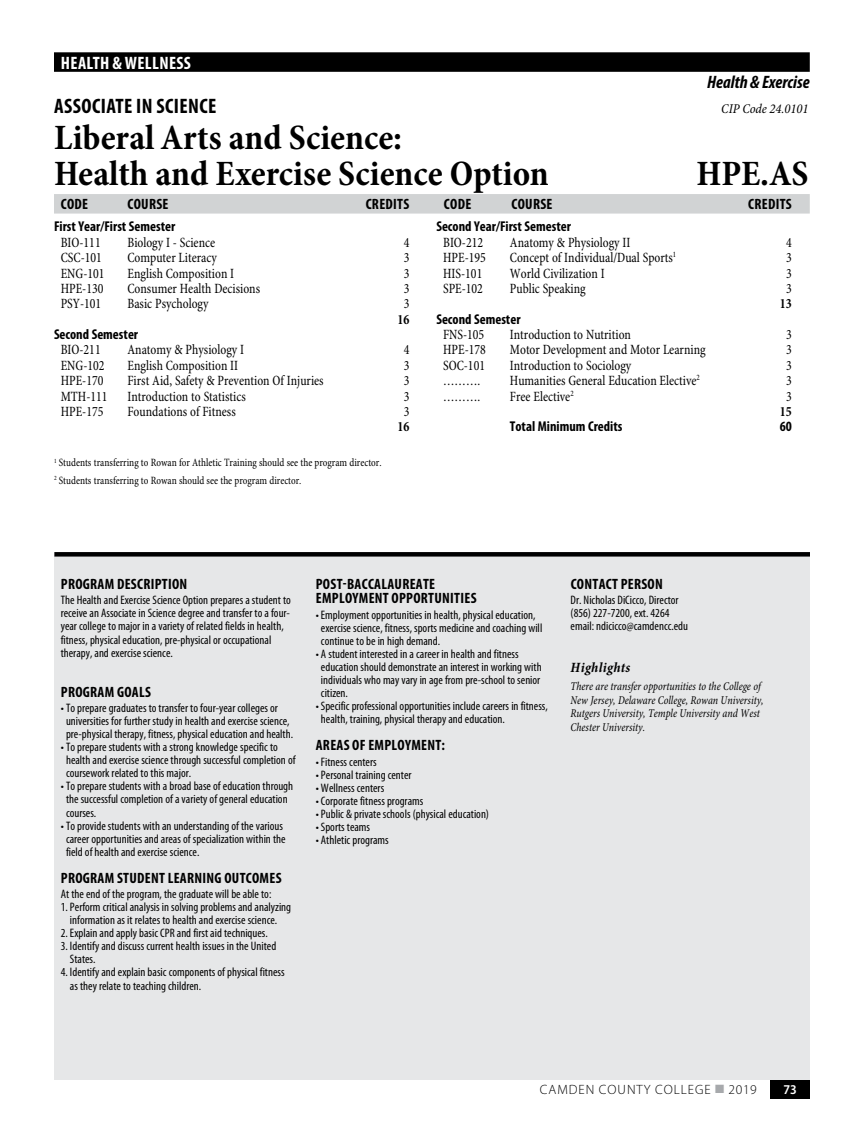
<style>
.page{position:relative;width:864px;height:1134px;background:#fff}
.page>*{position:absolute;margin:0;border:0;box-sizing:border-box;transform-origin:0 0}
.t1{font:700 condensed 36px/36px "Minion Pro";color:#000}
.t2{font:700 condensed 21px "Myriad Pro";letter-spacing:.02em;color:#000}
.t3{font:700 condensed 18px "Myriad Pro";letter-spacing:.02em;color:#fff}
.t4{font:italic 700 condensed 18px "Myriad Pro";color:#000}
.t5{font:700 condensed 15px/14.2px "Myriad Pro";letter-spacing:.02em;color:#000}
.t6{font:condensed 14.25px "Minion Pro";color:#000;scale:.9 1}
.t7{font:700 condensed 14.25px "Myriad Pro";color:#000}
.t8{font:italic 700 condensed 14.25px "Minion Pro";letter-spacing:.025em;color:#000}
.t9{font:700 condensed 14.25px "Minion Pro";color:#000;scale:.9 1}
.t10{font:300 13.5px "Myriad Pro";letter-spacing:.07em;color:#000}
.t11{font:italic condensed 13.5px "Minion Pro";color:#000}
.t12{font:600 semi-condensed 13.5px "Myriad Pro";color:#fff}
.t13{font:condensed 12.3px/13px "Myriad Pro";color:#000}
.t14{font:italic condensed 12px/13.5px "Minion Pro";color:#000;scale:.9 1}
.t15{font:condensed 11.25px/17.9px "Minion Pro";color:#000;scale:.9 1}
.s1{color:#a7a9ac}
</style>
<div class="page">
<div style="left:771px;top:1080px;width:39px;height:18px;background:#000"></div>
<div style="left:54px;top:557px;width:756px;height:523px;background:#e6e7e8"></div>
<div style="left:54px;top:552px;width:756px;height:5px;background:#000"></div>
<div style="left:54px;top:52px;width:756px;height:20px;background:#000"></div>
<div style="left:54px;top:194px;width:756px;height:20px;background:#d1d3d4"></div>
<h3 class="t3" style="left:61px;top:52px;width:132px">HEALTH &amp; WELLNESS</h3>
<h3 class="t4" style="left:707px;top:71px;width:104px">Health &amp; Exercise</h3>
<h2 class="t2" style="left:54px;top:92px;width:164px">ASSOCIATE IN SCIENCE</h2>
<p class="t11" style="left:721px;top:100px;width:89px">CIP Code 24.0101</p>
<h1 class="t1" style="left:54px;top:120px;width:496px">Liberal Arts and Science:<br>Health and Exercise Science Option</h1>
<h1 class="t1" style="left:696px;top:156px;width:114px">HPE.AS</h1>
<p class="t5" style="left:61px;top:197px;width:29px">CODE</p>
<p class="t5" style="left:127px;top:197px;width:43px">COURSE</p>
<p class="t5" style="left:366px;top:197px;width:45px">CREDITS</p>
<p class="t5" style="left:444px;top:197px;width:29px">CODE</p>
<p class="t5" style="left:511px;top:197px;width:43px">COURSE</p>
<p class="t5" style="left:748px;top:197px;width:45px">CREDITS</p>
<p class="t7" style="left:54px;top:218px;width:123px">First Year/First Semester</p>
<p class="t6" style="left:61px;top:234px;width:46px">BIO-111</p>
<p class="t6" style="left:128px;top:234px;width:99px">Biology I - Science</p>
<p class="t6" style="left:404px;top:234px;width:8px">4</p>
<p class="t6" style="left:61px;top:249px;width:47px">CSC-101</p>
<p class="t6" style="left:128px;top:249px;width:101px">Computer Literacy</p>
<p class="t6" style="left:404px;top:249px;width:8px">3</p>
<p class="t6" style="left:61px;top:264px;width:50px">ENG-101</p>
<p class="t6" style="left:128px;top:264px;width:120px">English Composition I</p>
<p class="t6" style="left:404px;top:264px;width:8px">3</p>
<p class="t6" style="left:61px;top:280px;width:49px">HPE-130</p>
<p class="t6" style="left:128px;top:280px;width:149px">Consumer Health Decisions</p>
<p class="t6" style="left:404px;top:280px;width:8px">3</p>
<p class="t6" style="left:61px;top:295px;width:47px">PSY-101</p>
<p class="t6" style="left:128px;top:295px;width:92px">Basic Psychology</p>
<p class="t6" style="left:404px;top:295px;width:8px">3</p>
<p class="t9" style="left:398px;top:311px;width:15px">16</p>
<p class="t7" style="left:54px;top:325px;width:86px">Second Semester</p>
<p class="t6" style="left:61px;top:341px;width:46px">BIO-211</p>
<p class="t6" style="left:128px;top:341px;width:131px">Anatomy &amp; Physiology I</p>
<p class="t6" style="left:404px;top:341px;width:8px">4</p>
<p class="t6" style="left:61px;top:357px;width:50px">ENG-102</p>
<p class="t6" style="left:128px;top:357px;width:124px">English Composition II</p>
<p class="t6" style="left:404px;top:357px;width:8px">3</p>
<p class="t6" style="left:61px;top:372px;width:49px">HPE-170</p>
<p class="t6" style="left:128px;top:372px;width:220px">First Aid, Safety &amp; Prevention Of Injuries</p>
<p class="t6" style="left:404px;top:372px;width:8px">3</p>
<p class="t6" style="left:61px;top:387px;width:54px">MTH-111</p>
<p class="t6" style="left:128px;top:387px;width:133px">Introduction to Statistics</p>
<p class="t6" style="left:404px;top:387px;width:8px">3</p>
<p class="t6" style="left:61px;top:403px;width:49px">HPE-175</p>
<p class="t6" style="left:128px;top:403px;width:122px">Foundations of Fitness</p>
<p class="t6" style="left:404px;top:403px;width:8px">3</p>
<p class="t9" style="left:398px;top:418px;width:15px">16</p>
<p class="t7" style="left:436px;top:218px;width:136px">Second Year/First Semester</p>
<p class="t6" style="left:443px;top:234px;width:46px">BIO-212</p>
<p class="t6" style="left:510px;top:234px;width:135px">Anatomy &amp; Physiology II</p>
<p class="t6" style="left:786px;top:234px;width:8px">4</p>
<p class="t6" style="left:443px;top:249px;width:49px">HPE-195</p>
<p class="t6" style="left:510px;top:249px;width:186px">Concept of Individual/Dual Sports<sup>1</sup></p>
<p class="t6" style="left:786px;top:249px;width:8px">3</p>
<p class="t6" style="left:443px;top:264px;width:45px">HIS-101</p>
<p class="t6" style="left:510px;top:264px;width:107px">World Civilization I</p>
<p class="t6" style="left:786px;top:264px;width:8px">3</p>
<p class="t6" style="left:443px;top:280px;width:46px">SPE-102</p>
<p class="t6" style="left:510px;top:280px;width:86px">Public Speaking</p>
<p class="t6" style="left:786px;top:280px;width:8px">3</p>
<p class="t9" style="left:780px;top:295px;width:15px">13</p>
<p class="t7" style="left:436px;top:310px;width:86px">Second Semester</p>
<p class="t6" style="left:443px;top:326px;width:47px">FNS-105</p>
<p class="t6" style="left:510px;top:326px;width:136px">Introduction to Nutrition</p>
<p class="t6" style="left:786px;top:326px;width:8px">3</p>
<p class="t6" style="left:443px;top:341px;width:49px">HPE-178</p>
<p class="t6" style="left:510px;top:341px;width:219px">Motor Development and Motor Learning</p>
<p class="t6" style="left:786px;top:341px;width:8px">3</p>
<p class="t6" style="left:443px;top:357px;width:48px">SOC-101</p>
<p class="t6" style="left:510px;top:357px;width:137px">Introduction to Sociology</p>
<p class="t6" style="left:786px;top:357px;width:8px">3</p>
<p class="t6" style="left:443px;top:372px;width:43px">……….</p>
<p class="t6" style="left:510px;top:372px;width:213px">Humanities General Education Elective<sup>2</sup></p>
<p class="t6" style="left:786px;top:372px;width:8px">3</p>
<p class="t6" style="left:443px;top:387px;width:43px">……….</p>
<p class="t6" style="left:510px;top:387px;width:72px">Free Elective<sup>2</sup></p>
<p class="t6" style="left:786px;top:387px;width:8px">3</p>
<p class="t9" style="left:780px;top:403px;width:15px">15</p>
<p class="t7" style="left:510px;top:418px;width:114px">Total Minimum Credits</p>
<p class="t7" style="left:780px;top:418px;width:14px">60</p>
<p class="t15" style="left:54px;top:454px;width:365px"><sup>1</sup> Students transferring to Rowan for Athletic Training should see the program director.<br><sup>2</sup> Students transferring to Rowan should see the program director.</p>
<p class="t5" style="left:61px;top:577px;width:128px">PROGRAM DESCRIPTION</p>
<p class="t13" style="left:61px;top:594px;width:232px">The Health and Exercise Science Option prepares a student to receive an Associate in Science degree and transfer to a four&shy;year college to major in a variety of related fields in health, fitness, physical education, pre-physical or occupational therapy, and exercise science.</p>
<p class="t5" style="left:61px;top:684px;width:92px">PROGRAM GOALS</p>
<p class="t13" style="left:66px;top:701px;width:229px;text-indent:-5px">• To prepare graduates to transfer to four-year colleges or universities for further study in health and exercise science, pre-physical therapy, fitness, physical education and health.</p>
<p class="t13" style="left:66px;top:741px;width:231px;text-indent:-5px">• To prepare students with a strong knowledge specific to health and exercise science through successful completion of coursework related to this major.</p>
<p class="t13" style="left:66px;top:780px;width:229px;text-indent:-5px">• To prepare students with a broad base of education through the successful completion of a variety of general education courses.</p>
<p class="t13" style="left:66px;top:819px;width:221px;text-indent:-5px">• To provide students with an understanding of the various career opportunities and areas of specialization within the field of health and exercise science.</p>
<p class="t5" style="left:61px;top:871px;width:222px">PROGRAM STUDENT LEARNING OUTCOMES</p>
<p class="t13" style="left:61px;top:887px;width:212px">At the end of the program, the graduate will be able to:</p>
<p class="t13" style="left:61px;top:900px;width:232px;text-align:center">1. Perform critical analysis in solving problems and analyzing information as it relates to health and exercise science.</p>
<p class="t13" style="left:61px;top:927px;width:209px">2. Explain and apply basic CPR and first aid techniques.</p>
<p class="t13" style="left:70px;top:940px;width:208px;text-indent:-9px">3. Identify and discuss current health issues in the United<br>States.</p>
<p class="t13" style="left:70px;top:966px;width:216px;text-indent:-9px">4. Identify and explain basic components of physical fitness as they relate to teaching children.</p>
<p class="t5" style="left:316px;top:577px;width:162px">POST-BACCALAUREATE<br>EMPLOYMENT OPPORTUNITIES</p>
<p class="t13" style="left:321px;top:608px;width:223px;text-indent:-5px">• Employment opportunities in health, physical education, exercise science, fitness, sports medicine and coaching will continue to be in high demand.</p>
<p class="t13" style="left:321px;top:647px;width:222px;text-indent:-5px">• A student interested in a career in health and fitness education should demonstrate an interest in working with individuals who may vary in age from pre-school to senior citizen.</p>
<p class="t13" style="left:321px;top:699px;width:228px;text-indent:-5px">• Specific professional opportunities include careers in fitness, health, training, physical therapy and education.</p>
<p class="t5" style="left:316px;top:738px;width:131px">AREAS OF EMPLOYMENT:</p>
<p class="t13" style="left:316px;top:755px;width:62px">• Fitness centers</p>
<p class="t13" style="left:316px;top:768px;width:97px">• Personal training center</p>
<p class="t13" style="left:316px;top:781px;width:70px">• Wellness centers</p>
<p class="t13" style="left:316px;top:794px;width:109px">• Corporate fitness programs</p>
<p class="t13" style="left:316px;top:807px;width:175px">• Public &amp; private schools (physical education)</p>
<p class="t13" style="left:316px;top:820px;width:56px">• Sports teams</p>
<p class="t13" style="left:316px;top:833px;width:75px">• Athletic programs</p>
<p class="t5" style="left:571px;top:577px;width:94px">CONTACT PERSON</p>
<p class="t13" style="left:571px;top:594px;width:119px">Dr. Nicholas DiCicco, Director (856) 227-7200, ext. 4264 email: ndicicco@camdencc.edu</p>
<p class="t8" style="left:571px;top:658px;width:61px">Highlights</p>
<p class="t14" style="left:571px;top:680px;width:216px">There are transfer opportunities to the College of New Jersey, Delaware College, Rowan University, Rutgers University, Temple University and West Chester University.</p>
<p class="t10" style="left:540px;top:1081px;width:218px">CAMDEN COUNTY COLLEGE <span class="s1">■</span> 2019</p>
<p class="t12" style="left:784px;top:1081px;width:15px">73</p>
</div>
